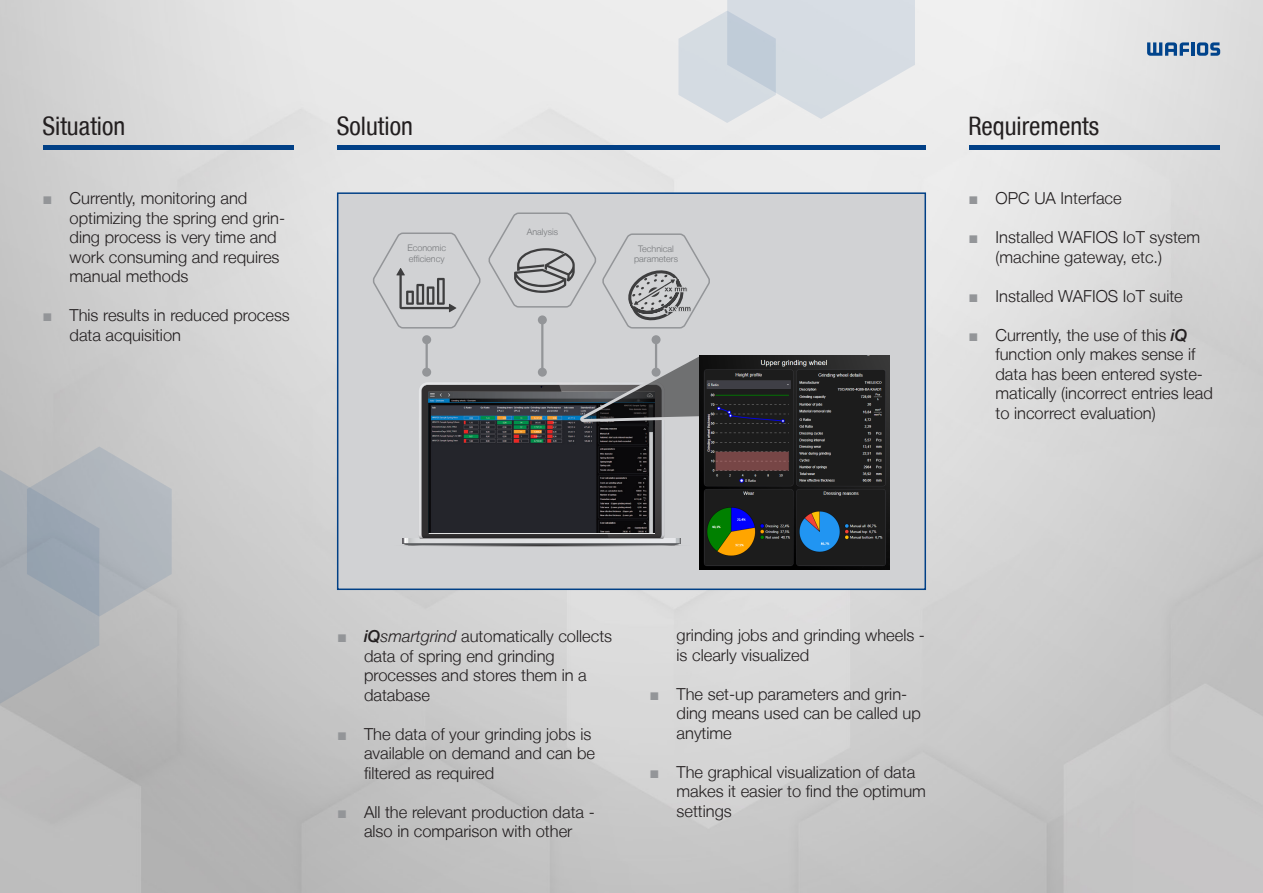
<style>
.page{position:relative;width:1263px;height:893px;background:#fff}
.page>*{position:absolute;margin:0;border:0;box-sizing:border-box;transform-origin:0 0}
.t1{font:condensed 25.5px "Helvetica Neue LT";color:#231f20}
.t2{font:300 16.5px/19.5px "Helvetica Neue LT";color:#231f20}
.Subheadline____1ZA_n{font:300 9px/10.5px "Helvetica Neue LT";color:#76787b}
.s1{font-family:"Arial";font-weight:400;color:#939598}
.s2{font-weight:500;font-style:italic}
.s3{font-style:italic}
</style>
<div class="page">
<img style="left:0;top:0;width:1263px;height:893px">
<hr style="left:43px;top:146px;width:251px;height:4px;background:#014086">
<hr style="left:337px;top:146px;width:589px;height:4px;background:#014086">
<hr style="left:969px;top:146px;width:251px;height:4px;background:#014086">
<svg style="left:0;top:446px;width:172px;height:258px;background:#adb2b7"></svg>
<svg style="left:678px;top:0;width:237px;height:123px;background:#d8dee3"></svg>
<svg style="left:1147px;top:42px;width:42px;height:13px"></svg>
<hr style="left:1191px;top:42px;width:3px;height:14px;background:#01448c">
<svg style="left:1197px;top:42px;width:23px;height:13px"></svg>
<div style="left:337px;top:192px;width:589px;height:398px;background:#d1d2d4;border:2px solid #014086"></div>
<svg style="left:402px;top:382px;width:176px;height:165px"></svg>
<div style="left:418px;top:534px;width:247px;height:5px;background:#2b292a"></div>
<img style="left:429px;top:392px;width:149px;height:141px">
<svg style="left:578px;top:350px;width:312px;height:215px"></svg>
<img style="left:700px;top:356px;width:190px;height:214px">
<hr style="left:541px;top:320px;width:2px;height:52px;background:#939598">
<div style="left:538px;top:368px;width:9px;height:9px;background:#939598;border-radius:50%"></div>
<hr style="left:655px;top:340px;width:2px;height:32px;background:#939598">
<div style="left:651px;top:368px;width:9px;height:9px;background:#939598;border-radius:50%"></div>
<div style="left:651px;top:335px;width:9px;height:9px;background:#939598;border-radius:50%"></div>
<hr style="left:426px;top:340px;width:2px;height:32px;background:#939598">
<div style="left:422px;top:368px;width:9px;height:9px;background:#939598;border-radius:50%"></div>
<div style="left:422px;top:335px;width:9px;height:9px;background:#939598;border-radius:50%"></div>
<svg style="left:373px;top:212px;width:337px;height:117px"></svg>
<p class="t1" style="left:42px;top:112px;width:84px">Situation</p>
<p class="t1" style="left:337px;top:112px;width:78px">Solution</p>
<p class="t1" style="left:968px;top:112px;width:132px">Requirements</p>
<p class="t2" style="left:70px;top:188px;width:217px;text-indent:-27px"><span class="s1">■</span> Currently, monitoring and optimizing the spring end grin&shy;ding process is very time and work consuming and requires manual methods</p>
<p class="t2" style="left:70px;top:305px;width:222px;text-indent:-27px"><span class="s1">■</span> This results in reduced process data acquisition</p>
<p class="Subheadline____1ZA_n" style="left:407px;top:243px;width:40px">Economic efficiency</p>
<p class="Subheadline____1ZA_n" style="left:527px;top:226px;width:33px">Analysis</p>
<p class="Subheadline____1ZA_n" style="left:634px;top:243px;width:46px;text-align:center">Technical parameters</p>
<p class="t2" style="left:968px;top:188px;width:155px"><span class="s1">■</span> OPC UA Interface</p>
<p class="t2" style="left:995px;top:227px;width:206px;text-indent:-27px"><span class="s1">■</span> Installed WAFIOS IoT system (machine gateway, etc.)</p>
<p class="t2" style="left:968px;top:286px;width:216px"><span class="s1">■</span> Installed WAFIOS IoT suite</p>
<p class="t2" style="left:995px;top:325px;width:219px;text-indent:-27px"><span class="s1">■</span> Currently, the use of this <span class="s2">iQ </span>function only makes sense if data has been entered syste&shy;matically (incorrect entries lead to incorrect evaluation)</p>
<p class="t2" style="left:364px;top:626px;width:250px;text-indent:-27px"><span class="s1">■</span> <span class="s2">iQ</span><span class="s3">smartgrind</span> automatically collects data of spring end grinding processes and stores them in a database</p>
<p class="t2" style="left:364px;top:724px;width:233px;text-indent:-27px"><span class="s1">■</span> The data of your grinding jobs is available on demand and can be filtered as required</p>
<p class="t2" style="left:337px;top:802px;width:259px;text-align:center"><span class="s1">■</span> All the relevant production data - also in comparison with other</p>
<p class="t2" style="left:676px;top:625px;width:250px">grinding jobs and grinding wheels - is clearly visualized</p>
<p class="t2" style="left:676px;top:684px;width:246px;text-indent:-27px"><span class="s1">■</span> The set-up parameters and grin&shy;ding means used can be called up anytime</p>
<p class="t2" style="left:676px;top:762px;width:251px;text-indent:-27px"><span class="s1">■</span> The graphical visualization of data makes it easier to find the optimum settings</p>
</div>
